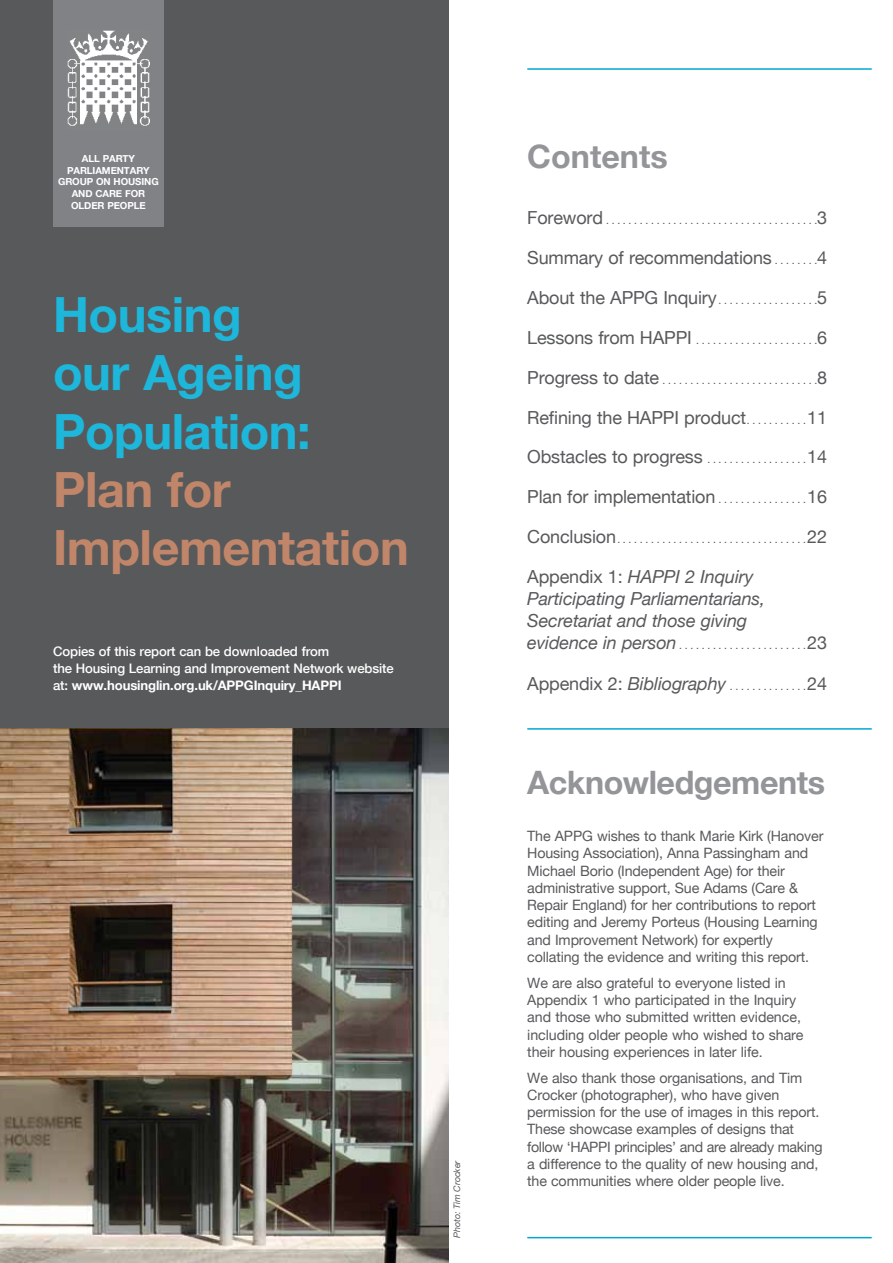
<style>
.page{position:relative;width:893px;height:1263px;background:#fff}
.page>*{position:absolute;margin:0;border:0;box-sizing:border-box;transform-origin:0 0}
.t1{font:700 48.6px/58.2px "Helvetica Neue";letter-spacing:-.01em;color:#1db7db}
.t2{font:700 48.6px/58.2px "Helvetica Neue";letter-spacing:-.01em;color:#c18669}
.t3{font:700 32.25px "Helvetica Neue";letter-spacing:-.015em;color:#939598}
.t4{font:18px "Helvetica Neue";letter-spacing:-.01em;color:#58595b}
.t5{font:italic 18px/22px "Helvetica Neue";letter-spacing:-.01em;color:#58595b}
.t6{font:14.25px/17.2px "Helvetica Neue";letter-spacing:-.01em;color:#58595b}
.t7{font:500 13.2px/17.2px "Helvetica Neue";letter-spacing:-.01em;color:#fff}
.t8{font:10.5px "Helvetica Neue";color:#58595b}
.t9{font:700 9.75px/11.7px "Helvetica Neue";letter-spacing:-.01em;color:#fff;text-align:center}
.t10{font:italic 9px "Helvetica Neue";letter-spacing:-.01em;color:#58595b}
.s1{font-weight:700}
.s2{font-size:18px}
.s3{font-size:10.5px}
.s4{font-style:normal}
.s5{font-style:italic;font-size:18px}
</style>
<div class="page">
<hr style="left:527px;top:728px;width:345px;height:2px;background:#00a7d2">
<hr style="left:527px;top:68px;width:345px;height:2px;background:#00a7d2">
<hr style="left:527px;top:1237px;width:345px;height:1px;background:#00a7d2">
<div style="left:0;top:0;width:449px;height:1263px;background:#58595b"></div>
<img style="left:0;top:729px;width:449px;height:534px">
<div style="left:53px;top:0;width:111px;height:227px;background:#808285"></div>
<img style="left:67px;top:31px;width:83px;height:95px">
<p class="t9" style="left:58px;top:153px;width:102px">ALL PARTY<br>PARLIAMENTARY<br>GROUP ON HOUSING<br>AND CARE FOR<br>OLDER PEOPLE</p>
<h1 class="t1" style="left:53px;top:284px;width:259px">Housing our Ageing<br>Population:</h1>
<h1 class="t2" style="left:53px;top:459px;width:357px">Plan for<br>Implementation</h1>
<p class="t7" style="left:53px;top:642px;width:342px">Copies of this report can be downloaded from<br>the Housing Learning and Improvement Network website at: <span class="s1">www.housinglin.org.uk/APPGInquiry_HAPPI</span></p>
<p class="t10" style="left:452px;top:1238px;width:79px;rotate:-90deg">Photo: Tim Crocker</p>
<h2 class="t3" style="left:527px;top:137px;width:142px">Contents</h2>
<p class="t8" style="left:527px;top:214px;width:301px"><span class="s2">Foreword</span> . . . . . . . . . . . . . . . . . . . . . . . . . . . . . . . . . . . . . <span class="s2">3</span></p>
<p class="t4" style="left:527px;top:247px;width:301px">Summary of recommendations <span class="s3">. . . . . . .</span> 4</p>
<p class="t4" style="left:527px;top:287px;width:301px">About the APPG Inquiry <span class="s3">. . . . . . . . . . . . . . . . .</span> 5</p>
<p class="t8" style="left:527px;top:334px;width:301px"><span class="s2">Lessons from HAPPI</span> . . . . . . . . . . . . . . . . . . . . . <span class="s2">6</span></p>
<p class="t8" style="left:527px;top:374px;width:301px"><span class="s2">Progress to date</span> . . . . . . . . . . . . . . . . . . . . . . . . . . . <span class="s2">8</span></p>
<p class="t4" style="left:527px;top:406px;width:301px">Refining the HAPPI product <span class="s3">. . . . . . . . . .</span> 11</p>
<p class="t4" style="left:527px;top:446px;width:301px">Obstacles to progress <span class="s3">. . . . . . . . . . . . . . . . .</span> 14</p>
<p class="t4" style="left:527px;top:486px;width:301px">Plan for implementation <span class="s3">. . . . . . . . . . . . . . .</span> 16</p>
<p class="t8" style="left:527px;top:533px;width:301px"><span class="s2">Conclusion</span> . . . . . . . . . . . . . . . . . . . . . . . . . . . . . . . . . <span class="s2">22</span></p>
<p class="t5" style="left:527px;top:565px;width:239px"><span class="s4">Appendix 1:</span> HAPPI 2 Inquiry<br>Participating Parliamentarians,<br>Secretariat and those giving</p>
<p class="t8" style="left:527px;top:639px;width:301px"><span class="s5">evidence in person</span> . . . . . . . . . . . . . . . . . . . . . . <span class="s2">23</span></p>
<p class="t8" style="left:527px;top:680px;width:301px"><span class="s2">Appendix 2:</span> <span class="s5">Bibliography</span> . . . . . . . . . . . . . <span class="s2">24</span></p>
<h2 class="t3" style="left:527px;top:762px;width:299px">Acknowledgements</h2>
<p class="t6" style="left:527px;top:827px;width:298px">The APPG wishes to thank Marie Kirk (Hanover Housing Association), Anna Passingham and Michael Borio (Independent Age) for their administrative support, Sue Adams (Care &amp; Repair England) for her contributions to report editing and Jeremy Porteus (Housing Learning and Improvement Network) for expertly collating the evidence and writing this report.</p>
<p class="t6" style="left:527px;top:974px;width:278px">We are also grateful to everyone listed in Appendix 1 who participated in the Inquiry and those who submitted written evidence, including older people who wished to share their housing experiences in later life.</p>
<p class="t6" style="left:527px;top:1069px;width:297px">We also thank those organisations, and Tim Crocker (photographer), who have given permission for the use of images in this report.<br>These showcase examples of designs that follow ‘HAPPI principles’ and are already making a difference to the quality of new housing and, the communities where older people live.</p>
</div>
